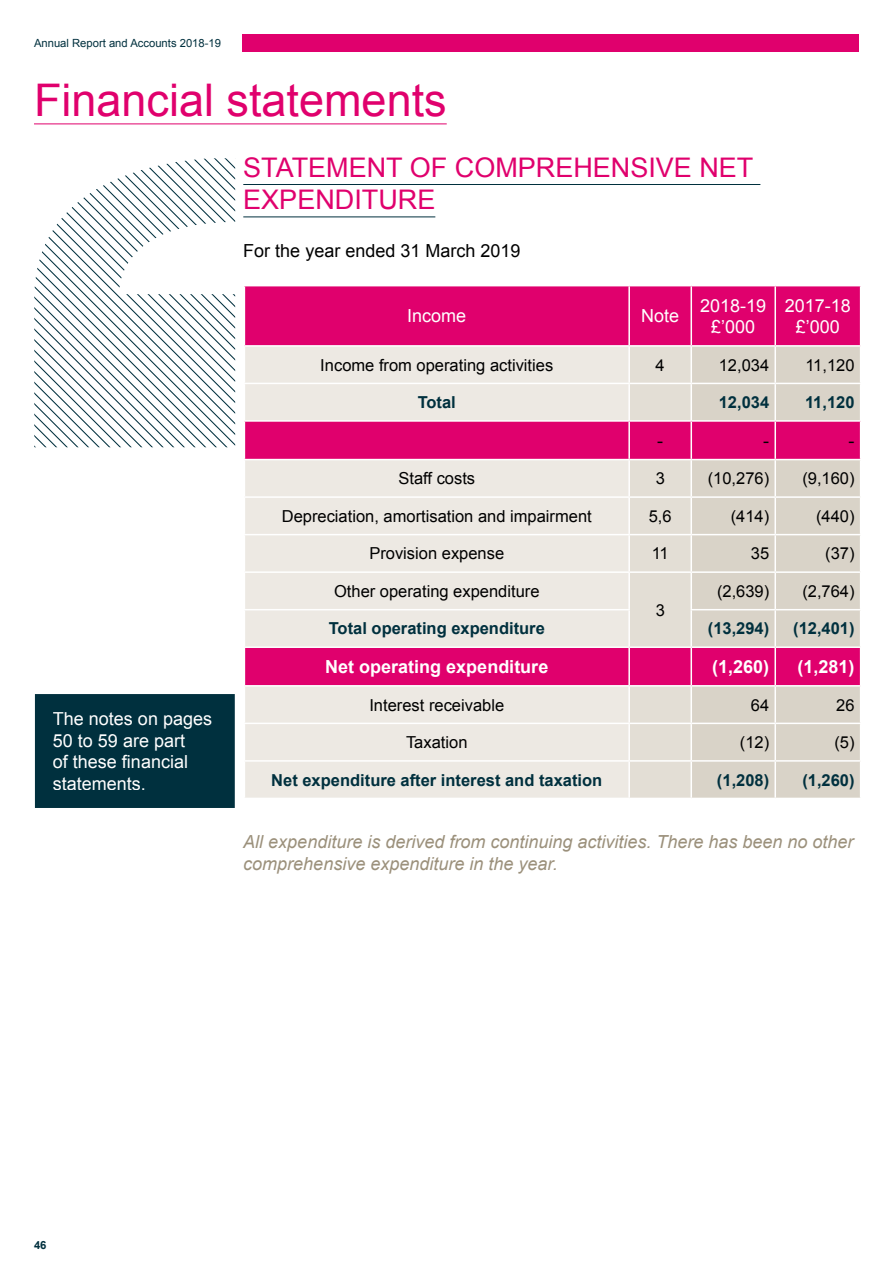
<style>
.page{position:relative;width:893px;height:1263px;background:#fff}
.page>*{position:absolute;margin:0;border:0;box-sizing:border-box;transform-origin:0 0}
.t1{font:45px "Arial";color:#e0006d}
.t2{font:27px/32.4px "Arial";color:#e0006d}
.t3{font:italic 18px/21.6px "Arial";color:#9b907b}
.t4{font:18px/21.6px "Arial";color:#fff;text-align:center}
.t5{font:700 18px "Arial";color:#fff}
.t6{font:18px "Arial";color:#000}
.t7{font:16.5px "Arial";color:#000}
.t8{font:700 16.5px "Arial";color:#00303e}
.t9{font:11.25px "Arial";color:#00303e}
.t10{font:700 11.25px "Arial";color:#00303e}
</style>
<div class="page">
<svg style="left:34px;top:158px;width:201px;height:289px"></svg>
<div style="left:242px;top:34px;width:617px;height:17px;background:#e0006d"></div>
<div style="left:44px;top:703px;width:182px;height:96px;background:#00303e"></div>
<div style="left:35px;top:694px;width:200px;height:114px;border:18px solid #00303e"></div>
<hr style="left:34px;top:124px;width:413px;height:1px;background:#e0006d">
<hr style="left:243px;top:184px;width:517px;height:1px;background:#00303e">
<hr style="left:243px;top:217px;width:192px;height:1px;background:#00303e">
<div style="left:245px;top:286px;width:615px;height:59px;background:#e0006d"></div>
<svg style="left:245px;top:347px;width:383px;height:451px;background:#eac1cf"></svg>
<svg style="left:630px;top:347px;width:60px;height:451px;background:#e2b8c3"></svg>
<svg style="left:692px;top:347px;width:168px;height:451px;background:#daafb8"></svg>
<hr style="left:628px;top:286px;width:2px;height:59px;background:#fff">
<hr style="left:690px;top:286px;width:2px;height:59px;background:#fff">
<hr style="left:774px;top:286px;width:2px;height:59px;background:#fff">
<hr style="left:774px;top:347px;width:2px;height:36px;background:#fff">
<hr style="left:244px;top:383px;width:385px;height:1px;background:#fff">
<hr style="left:629px;top:383px;width:62px;height:1px;background:#fff">
<hr style="left:691px;top:383px;width:84px;height:1px;background:#fff">
<hr style="left:775px;top:383px;width:86px;height:1px;background:#fff">
<hr style="left:774px;top:384px;width:2px;height:36px;background:#fff">
<hr style="left:244px;top:420px;width:385px;height:2px;background:#fff">
<hr style="left:629px;top:420px;width:62px;height:2px;background:#fff">
<hr style="left:691px;top:420px;width:84px;height:2px;background:#fff">
<hr style="left:775px;top:420px;width:86px;height:2px;background:#fff">
<hr style="left:774px;top:422px;width:2px;height:37px;background:#fff">
<hr style="left:244px;top:459px;width:385px;height:1px;background:#fff">
<hr style="left:629px;top:459px;width:62px;height:1px;background:#fff">
<hr style="left:691px;top:459px;width:84px;height:1px;background:#fff">
<hr style="left:775px;top:459px;width:86px;height:1px;background:#fff">
<hr style="left:774px;top:460px;width:2px;height:36px;background:#fff">
<hr style="left:244px;top:496px;width:385px;height:2px;background:#fff">
<hr style="left:629px;top:496px;width:62px;height:2px;background:#fff">
<hr style="left:691px;top:496px;width:84px;height:2px;background:#fff">
<hr style="left:775px;top:496px;width:86px;height:2px;background:#fff">
<hr style="left:774px;top:498px;width:2px;height:36px;background:#fff">
<hr style="left:244px;top:534px;width:385px;height:1px;background:#fff">
<hr style="left:629px;top:534px;width:62px;height:1px;background:#fff">
<hr style="left:691px;top:534px;width:84px;height:1px;background:#fff">
<hr style="left:775px;top:534px;width:86px;height:1px;background:#fff">
<hr style="left:774px;top:535px;width:2px;height:36px;background:#fff">
<hr style="left:244px;top:571px;width:385px;height:2px;background:#fff">
<hr style="left:629px;top:571px;width:62px;height:2px;background:#fff">
<hr style="left:691px;top:571px;width:84px;height:2px;background:#fff">
<hr style="left:775px;top:571px;width:86px;height:2px;background:#fff">
<hr style="left:774px;top:573px;width:2px;height:36px;background:#fff">
<hr style="left:244px;top:609px;width:386px;height:1px;background:#fff">
<hr style="left:690px;top:609px;width:85px;height:1px;background:#fff">
<hr style="left:775px;top:609px;width:86px;height:1px;background:#fff">
<hr style="left:774px;top:610px;width:2px;height:36px;background:#fff">
<hr style="left:244px;top:646px;width:385px;height:2px;background:#fff">
<hr style="left:629px;top:646px;width:62px;height:2px;background:#fff">
<hr style="left:691px;top:646px;width:84px;height:2px;background:#fff">
<hr style="left:775px;top:646px;width:86px;height:2px;background:#fff">
<hr style="left:774px;top:648px;width:2px;height:37px;background:#fff">
<hr style="left:244px;top:685px;width:385px;height:2px;background:#fff">
<hr style="left:629px;top:685px;width:62px;height:2px;background:#fff">
<hr style="left:691px;top:685px;width:84px;height:2px;background:#fff">
<hr style="left:775px;top:685px;width:86px;height:2px;background:#fff">
<hr style="left:774px;top:687px;width:2px;height:36px;background:#fff">
<hr style="left:244px;top:723px;width:385px;height:1px;background:#fff">
<hr style="left:629px;top:723px;width:62px;height:1px;background:#fff">
<hr style="left:691px;top:723px;width:84px;height:1px;background:#fff">
<hr style="left:775px;top:723px;width:86px;height:1px;background:#fff">
<hr style="left:774px;top:724px;width:2px;height:36px;background:#fff">
<hr style="left:244px;top:760px;width:385px;height:2px;background:#fff">
<hr style="left:629px;top:760px;width:62px;height:2px;background:#fff">
<hr style="left:691px;top:760px;width:84px;height:2px;background:#fff">
<hr style="left:775px;top:760px;width:86px;height:2px;background:#fff">
<hr style="left:774px;top:762px;width:2px;height:36px;background:#fff">
<p class="t9" style="left:34px;top:35px;width:188px">Annual Report and Accounts 2018-19</p>
<h1 class="t1" style="left:34px;top:71px;width:414px">Financial statements</h1>
<h2 class="t2" style="left:243px;top:152px;width:512px">STATEMENT OF COMPREHENSIVE NET<br>EXPENDITURE</h2>
<p class="t6" style="left:243px;top:238px;width:279px">For the year ended 31 March 2019</p>
<p class="t4" style="left:53px;top:708px;width:161px;text-align:left">The notes on pages<br>50 to 59 are part<br>of these financial statements.</p>
<p class="t4" style="left:407px;top:305px;width:61px">Income</p>
<p class="t4" style="left:641px;top:305px;width:40px">Note</p>
<p class="t4" style="left:700px;top:295px;width:68px">2018-19 £’000</p>
<p class="t4" style="left:785px;top:295px;width:68px">2017-18 £’000</p>
<p class="t7" style="left:320px;top:354px;width:234px">Income from operating activities</p>
<p class="t7" style="left:656px;top:354px;width:11px">4</p>
<p class="t7" style="left:719px;top:354px;width:52px">12,034</p>
<p class="t7" style="left:805px;top:354px;width:51px">11,120</p>
<p class="t8" style="left:418px;top:391px;width:40px">Total</p>
<p class="t8" style="left:719px;top:391px;width:52px">12,034</p>
<p class="t8" style="left:805px;top:391px;width:51px">11,120</p>
<p class="t6" style="left:657px;top:429px;width:7px">-</p>
<p class="t6" style="left:763px;top:429px;width:7px">-</p>
<p class="t6" style="left:849px;top:429px;width:7px">-</p>
<p class="t7" style="left:398px;top:468px;width:78px">Staff costs</p>
<p class="t7" style="left:656px;top:468px;width:11px">3</p>
<p class="t7" style="left:708px;top:468px;width:63px">(10,276)</p>
<p class="t7" style="left:802px;top:468px;width:54px">(9,160)</p>
<p class="t7" style="left:282px;top:505px;width:311px">Depreciation, amortisation and impairment</p>
<p class="t7" style="left:649px;top:505px;width:24px">5,6</p>
<p class="t7" style="left:731px;top:505px;width:40px">(414)</p>
<p class="t7" style="left:816px;top:505px;width:40px">(440)</p>
<p class="t7" style="left:369px;top:543px;width:136px">Provision expense</p>
<p class="t7" style="left:652px;top:543px;width:19px">11</p>
<p class="t7" style="left:751px;top:543px;width:20px">35</p>
<p class="t7" style="left:825px;top:543px;width:31px">(37)</p>
<p class="t7" style="left:334px;top:580px;width:207px">Other operating expenditure</p>
<p class="t7" style="left:656px;top:599px;width:11px">3</p>
<p class="t7" style="left:717px;top:580px;width:54px">(2,639)</p>
<p class="t7" style="left:802px;top:580px;width:54px">(2,764)</p>
<p class="t8" style="left:329px;top:618px;width:218px">Total operating expenditure</p>
<p class="t8" style="left:708px;top:618px;width:63px">(13,294)</p>
<p class="t8" style="left:793px;top:618px;width:63px">(12,401)</p>
<p class="t5" style="left:325px;top:655px;width:225px">Net operating expenditure</p>
<p class="t5" style="left:712px;top:655px;width:59px">(1,260)</p>
<p class="t5" style="left:798px;top:655px;width:59px">(1,281)</p>
<p class="t7" style="left:369px;top:694px;width:136px">Interest receivable</p>
<p class="t7" style="left:751px;top:694px;width:20px">64</p>
<p class="t7" style="left:836px;top:694px;width:20px">26</p>
<p class="t7" style="left:406px;top:731px;width:63px">Taxation</p>
<p class="t7" style="left:740px;top:731px;width:31px">(12)</p>
<p class="t7" style="left:834px;top:731px;width:22px">(5)</p>
<p class="t8" style="left:271px;top:769px;width:332px">Net expenditure after interest and taxation</p>
<p class="t8" style="left:717px;top:769px;width:54px">(1,208)</p>
<p class="t8" style="left:802px;top:769px;width:54px">(1,260)</p>
<p class="t3" style="left:243px;top:832px;width:612px">All expenditure is derived from continuing activities. There has been no other comprehensive expenditure in the year.</p>
<p class="t10" style="left:34px;top:1237px;width:14px">46</p>
</div>
